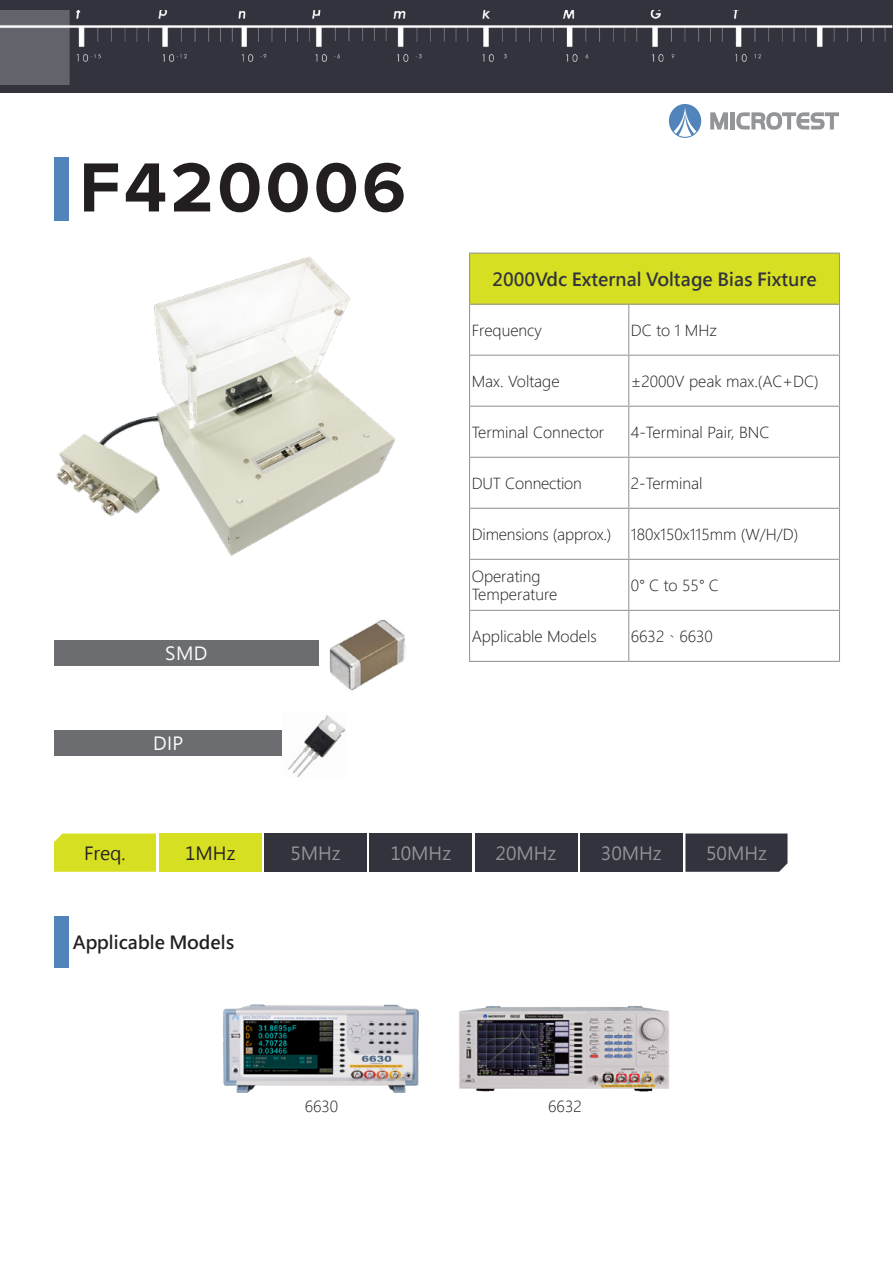
<style>
.page{position:relative;width:893px;height:1263px;background:#fff}
.page>*{position:absolute;margin:0;border:0;box-sizing:border-box;transform-origin:0 0}
.t1{font:700 72px "Proxima Nova";letter-spacing:.05em;color:#231f20}
.治具_標{font:700 18px "Microsoft Jheng Hei";color:#32333d}
.t2{font:18px "Microsoft Jheng Hei";color:#939598}
.治具_標-2{font:700 18px "Microsoft Jheng Hei";color:#231f20}
.t3{font:18px "Microsoft Jheng Hei";color:#231f20}
.t4{font:18px "Microsoft Jheng Hei";letter-spacing:.025em;color:#fff}
.治具_標-3{font:300 15px/18px "Microsoft Jheng Hei";color:#231f20}
</style>
<div class="page">
<div style="left:0;top:0;width:893px;height:93px;background:#32333d"></div>
<svg style="left:710px;top:112px;width:18px;height:17px"></svg>
<div style="left:730px;top:112px;width:5px;height:17px;background:#939598"></div>
<svg style="left:736px;top:112px;width:103px;height:18px"></svg>
<svg style="left:669px;top:104px;width:32px;height:34px"></svg>
<img style="left:0;top:10px;width:893px;height:75px">
<div style="left:54px;top:157px;width:15px;height:64px;background:#5184bb"></div>
<img style="left:56px;top:256px;width:339px;height:300px">
<div style="left:470px;top:253px;width:369px;height:51px;background:#d6df21"></div>
<hr style="left:469px;top:253px;width:160px;height:1px;background:#939598">
<hr style="left:469px;top:254px;width:1px;height:50px;background:#939598">
<hr style="left:629px;top:253px;width:211px;height:1px;background:#939598">
<hr style="left:839px;top:254px;width:1px;height:50px;background:#939598">
<hr style="left:469px;top:304px;width:160px;height:1px;background:#939598">
<hr style="left:469px;top:305px;width:1px;height:50px;background:#939598">
<hr style="left:629px;top:304px;width:211px;height:1px;background:#939598">
<hr style="left:628px;top:305px;width:1px;height:50px;background:#939598">
<hr style="left:839px;top:305px;width:1px;height:50px;background:#939598">
<hr style="left:469px;top:355px;width:160px;height:1px;background:#939598">
<hr style="left:469px;top:356px;width:1px;height:50px;background:#939598">
<hr style="left:629px;top:355px;width:211px;height:1px;background:#939598">
<hr style="left:628px;top:356px;width:1px;height:50px;background:#939598">
<hr style="left:839px;top:356px;width:1px;height:50px;background:#939598">
<hr style="left:469px;top:406px;width:160px;height:1px;background:#939598">
<hr style="left:469px;top:407px;width:1px;height:50px;background:#939598">
<hr style="left:629px;top:406px;width:211px;height:1px;background:#939598">
<hr style="left:628px;top:407px;width:1px;height:50px;background:#939598">
<hr style="left:839px;top:407px;width:1px;height:50px;background:#939598">
<hr style="left:469px;top:457px;width:160px;height:1px;background:#939598">
<hr style="left:469px;top:458px;width:1px;height:50px;background:#939598">
<hr style="left:629px;top:457px;width:211px;height:1px;background:#939598">
<hr style="left:628px;top:458px;width:1px;height:50px;background:#939598">
<hr style="left:839px;top:458px;width:1px;height:50px;background:#939598">
<hr style="left:469px;top:508px;width:160px;height:1px;background:#939598">
<hr style="left:469px;top:509px;width:1px;height:50px;background:#939598">
<hr style="left:629px;top:508px;width:211px;height:1px;background:#939598">
<hr style="left:628px;top:509px;width:1px;height:50px;background:#939598">
<hr style="left:839px;top:509px;width:1px;height:50px;background:#939598">
<hr style="left:469px;top:559px;width:160px;height:1px;background:#939598">
<hr style="left:469px;top:560px;width:1px;height:50px;background:#939598">
<hr style="left:629px;top:559px;width:211px;height:1px;background:#939598">
<hr style="left:628px;top:560px;width:1px;height:50px;background:#939598">
<hr style="left:839px;top:560px;width:1px;height:50px;background:#939598">
<hr style="left:469px;top:610px;width:160px;height:1px;background:#939598">
<hr style="left:469px;top:611px;width:1px;height:50px;background:#939598">
<hr style="left:629px;top:610px;width:211px;height:1px;background:#939598">
<hr style="left:628px;top:611px;width:1px;height:50px;background:#939598">
<hr style="left:839px;top:611px;width:1px;height:50px;background:#939598">
<hr style="left:469px;top:661px;width:160px;height:1px;background:#939598">
<hr style="left:629px;top:661px;width:211px;height:1px;background:#939598">
<div style="left:54px;top:917px;width:14px;height:51px;background:#5184bb"></div>
<div style="left:54px;top:833px;width:102px;height:39px;background:#d6df21"></div>
<div style="left:159px;top:833px;width:102px;height:39px;background:#d6df21"></div>
<div style="left:264px;top:833px;width:523px;height:39px;background:#32333d"></div>
<div style="left:54px;top:730px;width:228px;height:25px;background:#6c6d70"></div>
<div style="left:54px;top:640px;width:265px;height:25px;background:#6c6d70"></div>
<img style="left:288px;top:715px;width:58px;height:62px">
<img style="left:329px;top:619px;width:77px;height:71px">
<img style="left:459px;top:1006px;width:210px;height:86px">
<img style="left:223px;top:1004px;width:196px;height:89px">
<p class="t1" style="left:79px;top:134px;width:328px">F420006</p>
<p class="t4" style="left:165px;top:642px;width:44px">SMD</p>
<p class="t4" style="left:153px;top:732px;width:32px">DIP</p>
<p class="治具_標" style="left:492px;top:268px;width:326px">2000Vdc External Voltage Bias Fixture</p>
<p class="治具_標-3" style="left:472px;top:321px;width:72px">Frequency</p>
<p class="治具_標-3" style="left:631px;top:321px;width:87px">DC to 1 MHz</p>
<p class="治具_標-3" style="left:472px;top:372px;width:89px">Max. Voltage</p>
<p class="治具_標-3" style="left:631px;top:372px;width:189px">±2000V peak max.(AC+DC)</p>
<p class="治具_標-3" style="left:472px;top:423px;width:134px">Terminal Connector</p>
<p class="治具_標-3" style="left:631px;top:423px;width:140px">4-Terminal Pair, BNC</p>
<p class="治具_標-3" style="left:472px;top:474px;width:112px">DUT Connection</p>
<p class="治具_標-3" style="left:631px;top:474px;width:73px">2-Terminal</p>
<p class="治具_標-3" style="left:472px;top:525px;width:141px">Dimensions (approx.)</p>
<p class="治具_標-3" style="left:631px;top:525px;width:169px">180x150x115mm (W/H/D)</p>
<p class="治具_標-3" style="left:472px;top:567px;width:87px">Operating<br>Temperature</p>
<p class="治具_標-3" style="left:631px;top:576px;width:89px">0° C to 55° C</p>
<p class="治具_標-3" style="left:472px;top:627px;width:126px">Applicable Models</p>
<p class="治具_標-3" style="left:631px;top:627px;width:83px">6632、6630</p>
<p class="t3" style="left:84px;top:842px;width:43px">Freq.</p>
<p class="t3" style="left:185px;top:842px;width:52px">1MHz</p>
<p class="t2" style="left:290px;top:842px;width:52px">5MHz</p>
<p class="t2" style="left:390px;top:842px;width:62px">10MHz</p>
<p class="t2" style="left:496px;top:842px;width:62px">20MHz</p>
<p class="t2" style="left:601px;top:842px;width:62px">30MHz</p>
<p class="t2" style="left:706px;top:842px;width:62px">50MHz</p>
<p class="治具_標-2" style="left:73px;top:931px;width:163px">Applicable Models</p>
<p class="治具_標-3" style="left:305px;top:1097px;width:35px">6630</p>
<p class="治具_標-3" style="left:548px;top:1097px;width:35px">6632</p>
</div>
